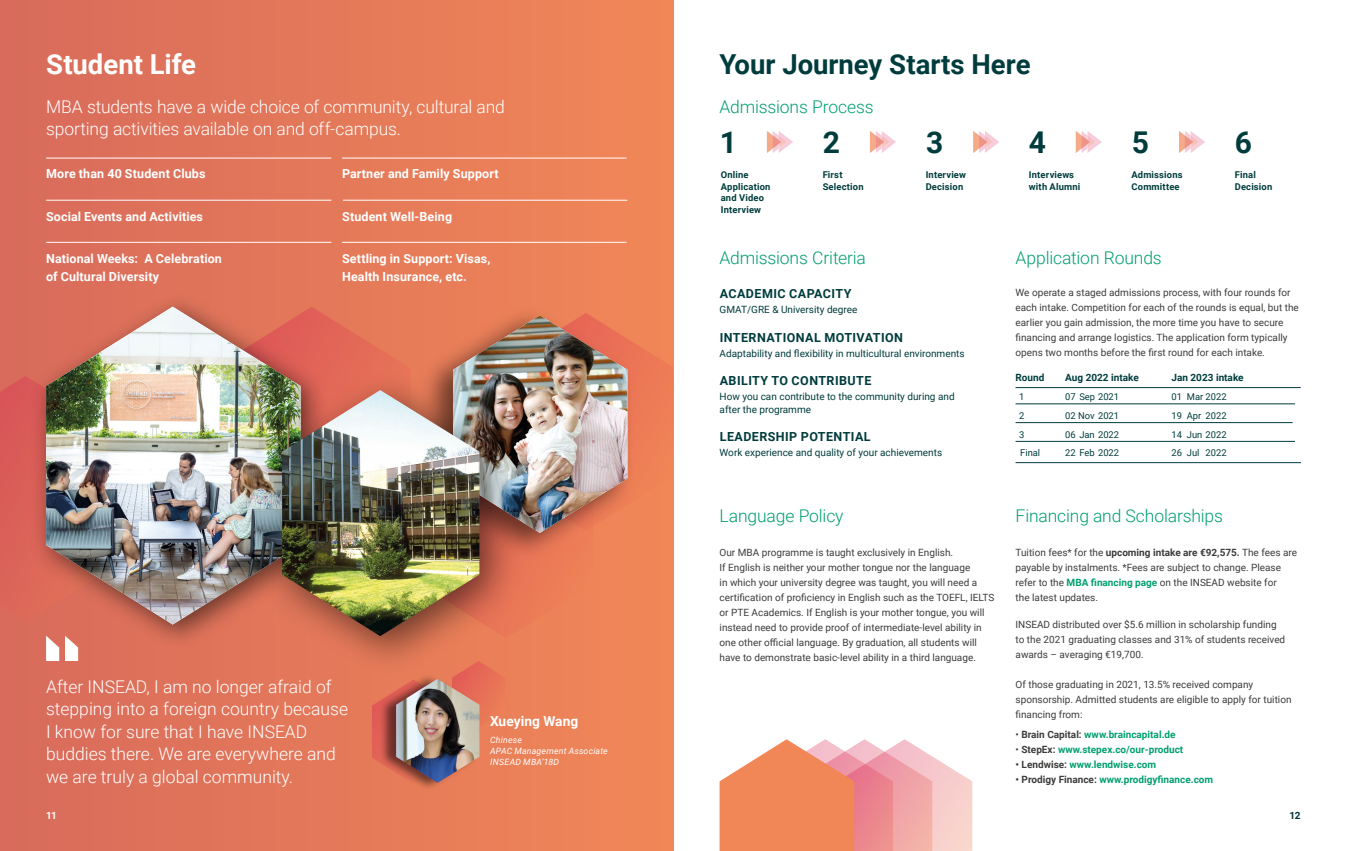
<style>
.page{position:relative;width:1347px;height:851px;background:#fff}
.page>*{position:absolute;margin:0;border:0;box-sizing:border-box;transform-origin:0 0}
.t1{font:700 30px "Roboto";color:#003c3d}
.t2{font:700 27.5px "Roboto";color:#003c3d}
.t3{font:700 27.5px "Roboto";color:#fff}
.t4{font:300 17.5px/22.5px "Roboto";color:#fff}
.t5{font:300 17.5px "Roboto";letter-spacing:-.01em;color:#009f6e}
.t6{font:700 13.75px "Roboto";letter-spacing:.005em;color:#fff}
.t7{font:700 12.5px/18.8px "Roboto";letter-spacing:.01em;color:#fff}
.t8{font:700 12.5px "Roboto";letter-spacing:.035em;color:#003c3d}
.t9{font:10px/15px "Roboto";color:#3c3c3b}
.t10{font:10px/12.5px "Roboto";color:#003c3d}
.t11{font:700 10px "Roboto";color:#009f6e}
.t12{font:700 10px "Roboto";color:#003c3d}
.t13{font:700 10px "Roboto";color:#fff}
.t14{font:700 10px "Roboto";color:#003133}
.t15{font:700 9.38px/11.9px "Roboto";letter-spacing:.02em;color:#003c3d}
.t16{font:9.38px "Roboto";color:#003c3d}
.t17{font:italic 8.75px/11.2px "Roboto";letter-spacing:.02em;color:#fff}
.s1{font-weight:700}
.s2{font-weight:700;color:#009f6e}
.s3{font-weight:400;color:#3c3c3b}
.s4{color:#3c3c3b}
</style>
<div class="page">
<div style="left:0;top:0;width:673px;height:850px;background:linear-gradient(to right,#d86b5b,#f18757)"></div>
<hr style="left:46px;top:158px;width:285px;height:1px;background:#fff">
<hr style="left:46px;top:200px;width:285px;height:1px;background:#fff">
<hr style="left:46px;top:242px;width:285px;height:1px;background:#fff">
<hr style="left:342px;top:158px;width:284px;height:1px;background:#fff">
<hr style="left:343px;top:200px;width:284px;height:1px;background:#fff">
<hr style="left:342px;top:242px;width:284px;height:1px;background:#fff">
<svg style="left:0;top:376px;width:30px;height:246px;background:#da5f58"></svg>
<svg style="left:329px;top:306px;width:82px;height:62px;background:#e47358"></svg>
<div style="left:419px;top:305px;width:216px;height:256px;background:#e97f59"></div>
<svg style="left:433px;top:313px;width:240px;height:325px"></svg>
<img style="left:453px;top:315px;width:174px;height:218px">
<div style="left:30px;top:292px;width:299px;height:359px;background:#000;opacity:.54"></div>
<img style="left:46px;top:306px;width:255px;height:318px">
<div style="left:257px;top:368px;width:266px;height:308px;background:#000;opacity:.54"></div>
<img style="left:282px;top:390px;width:197px;height:246px">
<svg style="left:46px;top:635px;width:32px;height:26px"></svg>
<div style="left:378px;top:673px;width:100px;height:118px;background:#000;opacity:.54"></div>
<svg style="left:372px;top:661px;width:133px;height:122px;background:#dd7154"></svg>
<img style="left:396px;top:678px;width:83px;height:104px">
<svg style="left:767px;top:131px;width:26px;height:22px"></svg>
<svg style="left:870px;top:131px;width:26px;height:22px"></svg>
<svg style="left:973px;top:131px;width:26px;height:22px"></svg>
<svg style="left:1075px;top:131px;width:27px;height:22px"></svg>
<svg style="left:1179px;top:131px;width:26px;height:22px"></svg>
<hr style="left:1015px;top:387px;width:285px;height:1px;background:#003c3d">
<hr style="left:1015px;top:403px;width:279px;height:1px;background:#003c3d">
<hr style="left:1015px;top:422px;width:277px;height:1px;background:#003c3d">
<hr style="left:1015px;top:441px;width:279px;height:1px;background:#003c3d">
<hr style="left:1015px;top:462px;width:285px;height:1px;background:#003c3d">
<svg style="left:719px;top:739px;width:253px;height:111px;background:#f2a694"></svg>
<h2 class="t3" style="left:46px;top:45px;width:151px">Student Life</h2>
<h3 class="t4" style="left:46px;top:95px;width:460px">MBA students have a wide choice of community, cultural and sporting activities available on and off-campus.</h3>
<p class="t7" style="left:46px;top:164px;width:161px">More than 40 Student Clubs</p>
<p class="t7" style="left:46px;top:206px;width:158px">Social Events and Activities</p>
<p class="t7" style="left:46px;top:248px;width:177px">National Weeks: A Celebration of Cultural Diversity</p>
<p class="t7" style="left:342px;top:164px;width:158px">Partner and Family Support</p>
<p class="t7" style="left:342px;top:206px;width:112px">Student Well-Being</p>
<p class="t7" style="left:342px;top:248px;width:150px">Settling in Support: Visas,<br>Health Insurance, etc.</p>
<h3 class="t4" style="left:46px;top:674px;width:303px">After INSEAD, I am no longer afraid of stepping into a foreign country because I know for sure that I have INSEAD buddies there. We are everywhere and we are truly a global community.</h3>
<p class="t13" style="left:46px;top:807px;width:12px">11</p>
<h3 class="t6" style="left:490px;top:711px;width:90px">Xueying Wang</h3>
<p class="t17" style="left:490px;top:733px;width:119px">Chinese<br>APAC Management Associate<br>INSEAD MBA’18D</p>
<h2 class="t2" style="left:719px;top:45px;width:313px">Your Journey Starts Here</h2>
<h3 class="t5" style="left:719px;top:94px;width:155px">Admissions Process</h3>
<h1 class="t1" style="left:720px;top:121px;width:19px">1</h1>
<h1 class="t1" style="left:823px;top:121px;width:19px">2</h1>
<h1 class="t1" style="left:926px;top:121px;width:19px">3</h1>
<h1 class="t1" style="left:1029px;top:121px;width:19px">4</h1>
<h1 class="t1" style="left:1131px;top:121px;width:19px">5</h1>
<h1 class="t1" style="left:1234px;top:121px;width:19px">6</h1>
<p class="t15" style="left:720px;top:168px;width:51px">Online<br>Application and Video<br>Interview</p>
<p class="t15" style="left:822px;top:168px;width:42px">First<br>Selection</p>
<p class="t15" style="left:925px;top:168px;width:42px">Interview<br>Decision</p>
<p class="t15" style="left:1029px;top:168px;width:53px">Interviews with Alumni</p>
<p class="t15" style="left:1131px;top:168px;width:53px">Admissions<br>Committee</p>
<p class="t15" style="left:1234px;top:168px;width:39px">Final<br>Decision</p>
<h3 class="t5" style="left:719px;top:245px;width:148px">Admissions Criteria</h3>
<h3 class="t5" style="left:1015px;top:245px;width:148px">Application Rounds</h3>
<p class="t9" style="left:1015px;top:284px;width:285px">We operate a staged admissions process, with four rounds for each intake. Competition for each of the rounds is equal, but the earlier you gain admission, the more time you have to secure financing and arrange logistics. The application form typically opens two months before the first round for each intake.</p>
<p class="t12" style="left:1015px;top:371px;width:30px">Round</p>
<p class="t12" style="left:1065px;top:371px;width:75px">Aug 2022 intake</p>
<p class="t12" style="left:1171px;top:371px;width:74px">Jan 2023 intake</p>
<p class="t16" style="left:1019px;top:390px;width:7px">1</p>
<p class="t16" style="left:1065px;top:390px;width:55px">07 Sep 2021</p>
<p class="t16" style="left:1171px;top:390px;width:57px">01 Mar 2022</p>
<p class="t16" style="left:1019px;top:409px;width:7px">2</p>
<p class="t16" style="left:1065px;top:409px;width:55px">02 Nov 2021</p>
<p class="t16" style="left:1171px;top:409px;width:57px">19 Apr 2022</p>
<p class="t16" style="left:1019px;top:427px;width:7px">3</p>
<p class="t16" style="left:1065px;top:427px;width:55px">06 Jan 2022</p>
<p class="t16" style="left:1171px;top:427px;width:57px">14 Jun 2022</p>
<p class="t16" style="left:1020px;top:446px;width:22px">Final</p>
<p class="t16" style="left:1065px;top:446px;width:55px">22 Feb 2022</p>
<p class="t16" style="left:1171px;top:446px;width:57px">26 Jul 2022</p>
<p class="t8" style="left:720px;top:285px;width:133px">ACADEMIC CAPACITY</p>
<p class="t10" style="left:719px;top:303px;width:139px">GMAT/GRE &amp; University degree</p>
<p class="t8" style="left:720px;top:328px;width:185px">INTERNATIONAL MOTIVATION</p>
<p class="t10" style="left:719px;top:346px;width:246px">Adaptability and flexibility in multicultural environments</p>
<p class="t8" style="left:720px;top:372px;width:153px">ABILITY TO CONTRIBUTE</p>
<p class="t10" style="left:719px;top:390px;width:237px">How you can contribute to the community during and after the programme</p>
<p class="t8" style="left:720px;top:428px;width:152px">LEADERSHIP POTENTIAL</p>
<p class="t10" style="left:719px;top:446px;width:224px">Work experience and quality of your achievements</p>
<h3 class="t5" style="left:719px;top:503px;width:125px">Language Policy</h3>
<p class="t9" style="left:719px;top:545px;width:276px">Our MBA programme is taught exclusively in English.<br>If English is neither your mother tongue nor the language<br>in which your university degree was taught, you will need a certification of proficiency in English such as the TOEFL, IELTS or PTE Academics. If English is your mother tongue, you will instead need to provide proof of intermediate-level ability in one other official language. By graduation, all students will have to demonstrate basic-level ability in a third language.</p>
<h3 class="t5" style="left:1015px;top:503px;width:209px">Financing and Scholarships</h3>
<p class="t9" style="left:1015px;top:545px;width:283px">Tuition fees* for the <span class="s1">upcoming intake are €92,575.</span> The fees are payable by instalments. *Fees are subject to change. Please refer to the <span class="s2">MBA financing page</span> on the INSEAD website for<br>the latest updates.</p>
<p class="t9" style="left:1015px;top:616px;width:271px">INSEAD distributed over $5.6 million in scholarship funding to the 2021 graduating classes and 31% of students received awards – averaging €19,700.</p>
<p class="t9" style="left:1015px;top:676px;width:277px">Of those graduating in 2021, 13.5% received company sponsorship. Admitted students are eligible to apply for tuition financing from:</p>
<p class="t11" style="left:1015px;top:727px;width:161px"><span class="s3">•</span> <span class="s4">Brain Capital:</span> www.braincapital.de</p>
<p class="t11" style="left:1015px;top:742px;width:169px"><span class="s3">•</span> <span class="s4">StepEx:</span> www.stepex.co/our-product</p>
<p class="t11" style="left:1015px;top:757px;width:142px"><span class="s4">• Lendwise:</span> www.lendwise.com</p>
<p class="t11" style="left:1015px;top:772px;width:199px"><span class="s4">• Prodigy Finance:</span> www.prodigyfinance.com</p>
<p class="t14" style="left:1289px;top:807px;width:13px">12</p>
</div>
